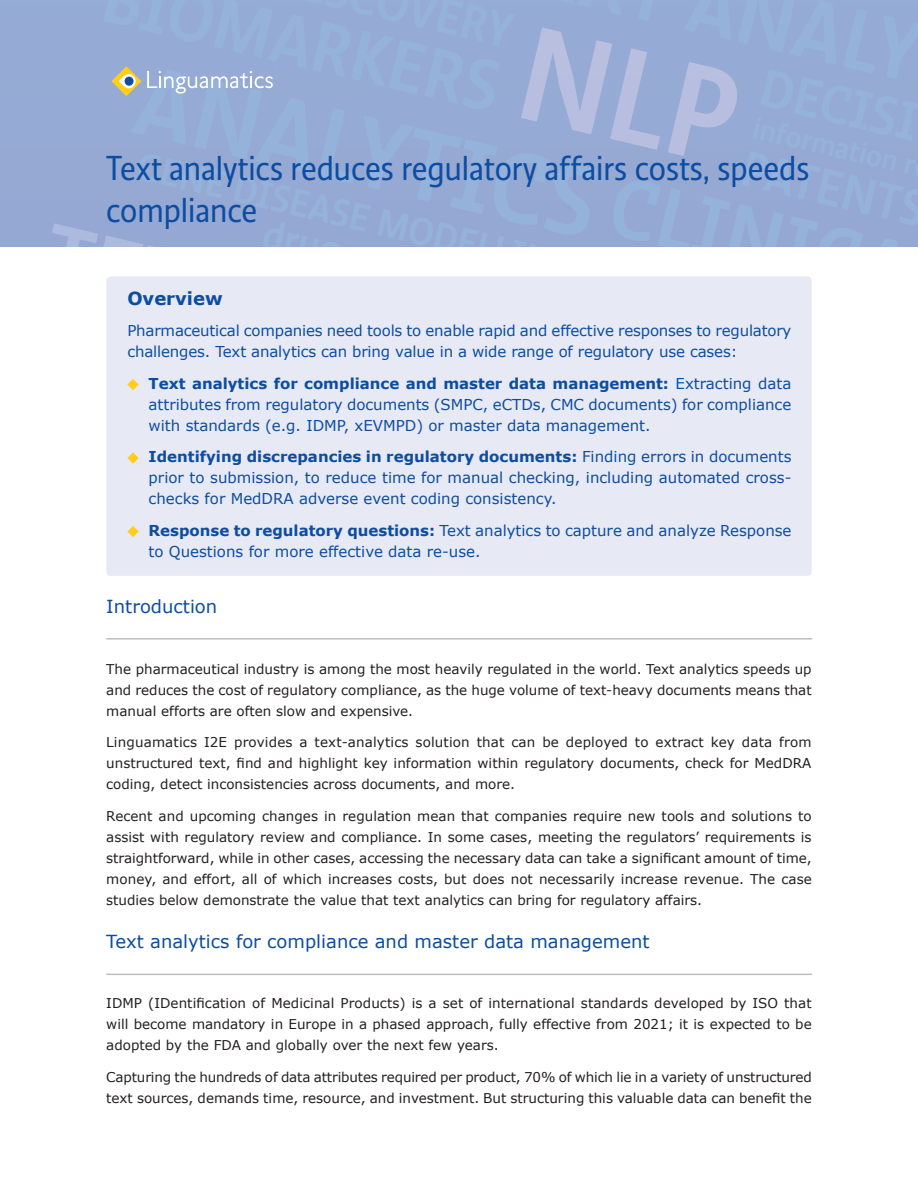
<style>
.page{position:relative;width:918px;height:1188px;background:#fff}
.page>*{position:absolute;margin:0;border:0;box-sizing:border-box;transform-origin:0 0}
.Major_heading{font:36px/42px "Ratio Display";color:#0d4da1}
.Text{font:18px "Verdana";color:#0d4da1}
.Subheading{font:18px "Verdana";color:#0d4da1}
.Text-2{font:700 18px "Verdana";color:#0d4da1}
.Bullet_points{font:15px/21px "Verdana";color:#0d4da1;text-align:justify}
.Text-3{font:15px/21px "Verdana";letter-spacing:-.01em;color:#0d4da1}
.Text-4{font:13.5px/21px "Verdana";color:#231f20;text-align:justify}
.s1{font-weight:700}
</style>
<div class="page">
<div style="left:52px;top:0;width:866px;height:247px;background:#95abd5"></div>
<hr style="left:106px;top:638px;width:706px;height:2px;background:#bcbdc0">
<hr style="left:106px;top:974px;width:706px;height:1px;background:#bcbdc0">
<div style="left:106px;top:277px;width:706px;height:299px;background:#e7e9f4;border-radius:4px"></div>
<svg style="left:127px;top:379px;width:12px;height:11px"></svg>
<svg style="left:127px;top:452px;width:12px;height:12px"></svg>
<svg style="left:127px;top:526px;width:12px;height:11px"></svg>
<p class="Major_heading" style="left:106px;top:147px;width:705px">Text analytics reduces regulatory affairs costs, speeds compliance</p>
<p class="Text-2" style="left:127px;top:287px;width:97px">Overview</p>
<p class="Text-3" style="left:127px;top:320px;width:666px">Pharmaceutical companies need tools to enable rapid and effective responses to regulatory challenges. Text analytics can bring value in a wide range of regulatory use cases:</p>
<p class="Bullet_points" style="left:149px;top:373px;width:644px"><span class="s1">Text analytics for compliance and master data management:</span> Extracting data attributes from regulatory documents (SMPC, eCTDs, CMC documents) for compliance with standards (e.g. IDMP, xEVMPD) or master data management.</p>
<p class="Bullet_points" style="left:149px;top:446px;width:644px"><span class="s1">Identifying discrepancies in regulatory documents:</span> Finding errors in documents prior to submission, to reduce time for manual checking, including automated cross&shy;checks for MedDRA adverse event coding consistency.</p>
<p class="Bullet_points" style="left:149px;top:520px;width:644px"><span class="s1">Response to regulatory questions:</span> Text analytics to capture and analyze Response to Questions for more effective data re-use.</p>
<p class="Subheading" style="left:106px;top:595px;width:113px">Introduction</p>
<p class="Text-4" style="left:106px;top:658px;width:707px">The pharmaceutical industry is among the most heavily regulated in the world. Text analytics speeds up and reduces the cost of regulatory compliance, as the huge volume of text-heavy documents means that manual efforts are often slow and expensive.</p>
<p class="Text-4" style="left:106px;top:732px;width:707px">Linguamatics I2E provides a text-analytics solution that can be deployed to extract key data from unstructured text, find and highlight key information within regulatory documents, check for MedDRA coding, detect inconsistencies across documents, and more.</p>
<p class="Text-4" style="left:106px;top:805px;width:707px">Recent and upcoming changes in regulation mean that companies require new tools and solutions to assist with regulatory review and compliance. In some cases, meeting the regulators’ requirements is straightforward, while in other cases, accessing the necessary data can take a significant amount of time, money, and effort, all of which increases costs, but does not necessarily increase revenue. The case studies below demonstrate the value that text analytics can bring for regulatory affairs.</p>
<p class="Text" style="left:106px;top:929px;width:545px">Text analytics for compliance and master data management</p>
<p class="Text-4" style="left:106px;top:993px;width:707px">IDMP (IDentification of Medicinal Products) is a set of international standards developed by ISO that will become mandatory in Europe in a phased approach, fully effective from 2021; it is expected to be adopted by the FDA and globally over the next few years.</p>
<p class="Text-4" style="left:106px;top:1066px;width:707px">Capturing the hundreds of data attributes required per product, 70% of which lie in a variety of unstructured text sources, demands time, resource, and investment. But structuring this valuable data can benefit the</p>
</div>
